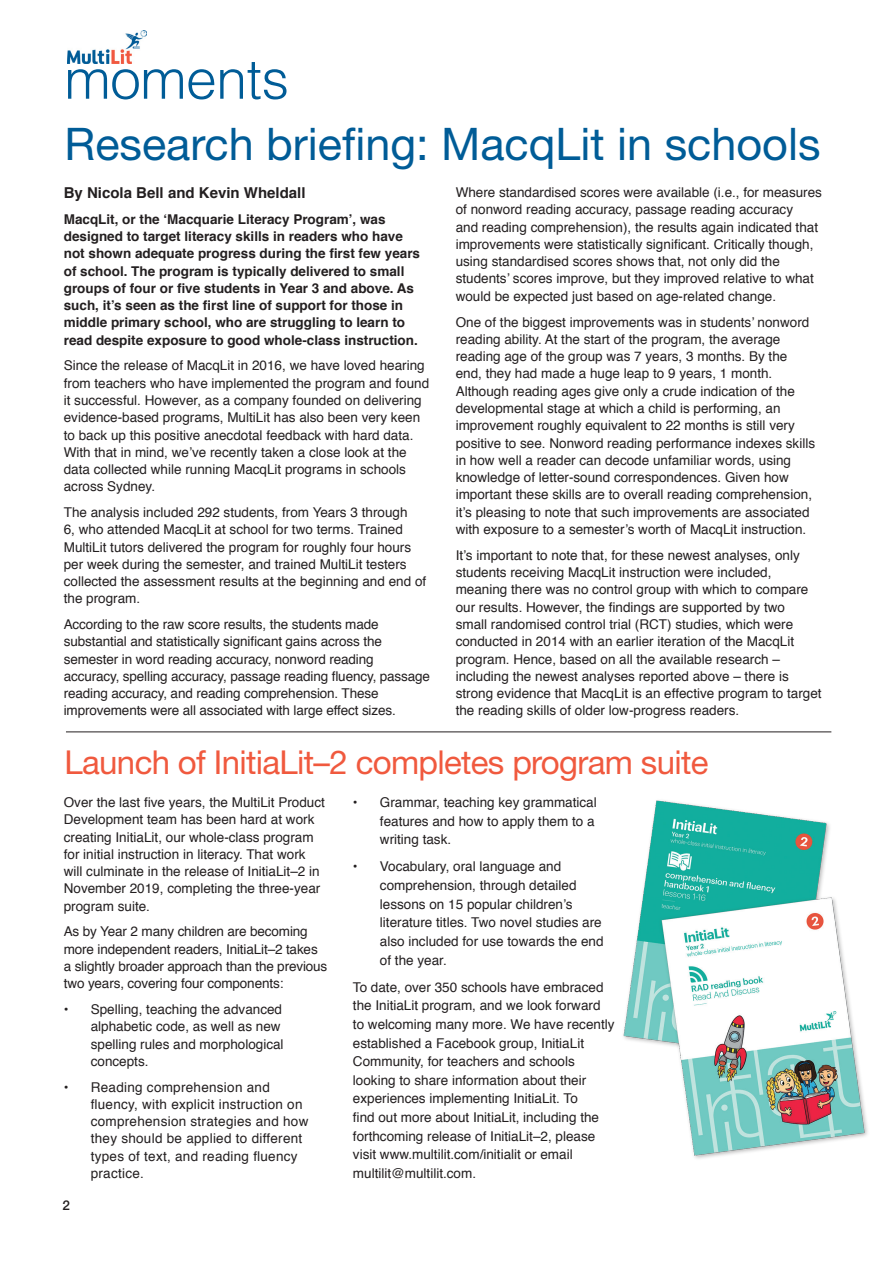
<style>
.page{position:relative;width:893px;height:1263px;background:#fff}
.page>*{position:absolute;margin:0;border:0;box-sizing:border-box;transform-origin:0 0}
.t1{font:300 55.35px "Helvetica";letter-spacing:-.01em;color:#005c97}
._1-Body{font:45px "Helvetica Neue LT Std";color:#005c97}
._1-Body-2{font:33px "Helvetica Neue LT Std";letter-spacing:-.02em;color:#f0593e}
.t2{font:700 15px "Helvetica";color:#231f20}
._1-Body-3{font:13.5px/17.2px "Helvetica";color:#231f20}
._1-Body-4{font:700 13.5px/17.2px "Helvetica";color:#231f20}
._1-Body-5{font:13.5px/17.2px "Helvetica";letter-spacing:.02em;color:#231f20}
.t3{font:500 13.5px "Helvetica Neue LT Std";color:#231f20}
</style>
<div class="page">
<img style="left:68px;top:31px;width:78px;height:32px">
<hr style="left:66px;top:731px;width:765px;height:1px;background:#231f20">
<img style="left:623px;top:800px;width:245px;height:359px">
<p class="t1" style="left:65px;top:32px;width:226px">moments</p>
<p class="_1-Body" style="left:65px;top:117px;width:757px">Research briefing: MacqLit in schools</p>
<p class="t2" style="left:64px;top:181px;width:243px">By Nicola Bell and Kevin Wheldall</p>
<p class="_1-Body-4" style="left:64px;top:211px;width:358px">MacqLit, or the ‘Macquarie Literacy Program’, was designed to target literacy skills in readers who have not shown adequate progress during the first few years of school. The program is typically delivered to small groups of four or five students in Year 3 and above. As such, it’s seen as the first line of support for those in middle primary school, who are struggling to learn to read despite exposure to good whole-class instruction.</p>
<p class="_1-Body-3" style="left:64px;top:357px;width:367px">Since the release of MacqLit in 2016, we have loved hearing from teachers who have implemented the program and found it successful. However, as a company founded on delivering evidence-based programs, MultiLit has also been very keen to back up this positive anecdotal feedback with hard data.<br>With that in mind, we’ve recently taken a close look at the data collected while running MacqLit programs in schools across Sydney.</p>
<p class="_1-Body-3" style="left:64px;top:504px;width:364px">The analysis included 292 students, from Years 3 through<br>6, who attended MacqLit at school for two terms. Trained MultiLit tutors delivered the program for roughly four hours per week during the semester, and trained MultiLit testers collected the assessment results at the beginning and end of the program.</p>
<p class="_1-Body-3" style="left:64px;top:616px;width:368px">According to the raw score results, the students made substantial and statistically significant gains across the semester in word reading accuracy, nonword reading accuracy, spelling accuracy, passage reading fluency, passage reading accuracy, and reading comprehension. These improvements were all associated with large effect sizes.</p>
<p class="_1-Body-3" style="left:456px;top:184px;width:368px">Where standardised scores were available (i.e., for measures of nonword reading accuracy, passage reading accuracy<br>and reading comprehension), the results again indicated that improvements were statistically significant. Critically though, using standardised scores shows that, not only did the students’ scores improve, but they improved relative to what would be expected just based on age-related change.</p>
<p class="_1-Body-3" style="left:456px;top:314px;width:361px">One of the biggest improvements was in students’ nonword reading ability. At the start of the program, the average reading age of the group was 7 years, 3 months. By the end, they had made a huge leap to 9 years, 1 month.<br>Although reading ages give only a crude indication of the developmental stage at which a child is performing, an improvement roughly equivalent to 22 months is still very positive to see. Nonword reading performance indexes skills in how well a reader can decode unfamiliar words, using knowledge of letter-sound correspondences. Given how important these skills are to overall reading comprehension, it’s pleasing to note that such improvements are associated with exposure to a semester’s worth of MacqLit instruction.</p>
<p class="_1-Body-3" style="left:456px;top:547px;width:367px">It’s important to note that, for these newest analyses, only students receiving MacqLit instruction were included, meaning there was no control group with which to compare our results. However, the findings are supported by two<br>small randomised control trial (RCT) studies, which were conducted in 2014 with an earlier iteration of the MacqLit program. Hence, based on all the available research – including the newest analyses reported above – there is strong evidence that MacqLit is an effective program to target the reading skills of older low-progress readers.</p>
<p class="_1-Body-2" style="left:65px;top:742px;width:645px">Launch of InitiaLit–2 completes program suite</p>
<p class="_1-Body-3" style="left:64px;top:794px;width:263px">Over the last five years, the MultiLit Product Development team has been hard at work creating InitiaLit, our whole-class program for initial instruction in literacy. That work will culminate in the release of InitiaLit–2 in November 2019, completing the three-year program suite.</p>
<p class="_1-Body-3" style="left:64px;top:923px;width:265px">As by Year 2 many children are becoming more independent readers, InitiaLit–2 takes a slightly broader approach than the previous two years, covering four components:</p>
<p class="_1-Body-3" style="left:91px;top:1001px;width:194px;text-indent:-27px">• Spelling, teaching the advanced alphabetic code, as well as new spelling rules and morphological concepts.</p>
<p class="_1-Body-5" style="left:91px;top:1079px;width:219px;text-indent:-27px">• Reading comprehension and fluency, with explicit instruction on comprehension strategies and how they should be applied to different types of text, and reading fluency practice.</p>
<p class="t3" style="left:62px;top:1197px;width:9px">2</p>
<p class="_1-Body-3" style="left:380px;top:793px;width:218px;line-height:18.6px;text-indent:-27px">• Grammar, teaching key grammatical features and how to apply them to a writing task.</p>
<p class="_1-Body-3" style="left:380px;top:858px;width:225px;line-height:18.6px;text-indent:-27px">• Vocabulary, oral language and comprehension, through detailed lessons on 15 popular children’s literature titles. Two novel studies are also included for use towards the end of the year.</p>
<p class="_1-Body-3" style="left:353px;top:978px;width:263px;line-height:18.6px">To date, over 350 schools have embraced the InitiaLit program, and we look forward to welcoming many more. We have recently established a Facebook group, InitiaLit Community, for teachers and schools looking to share information about their experiences implementing InitiaLit. To<br>find out more about InitiaLit, including the forthcoming release of InitiaLit–2, please visit www.multilit.com/initialit or email multilit@multilit.com.</p>
</div>
